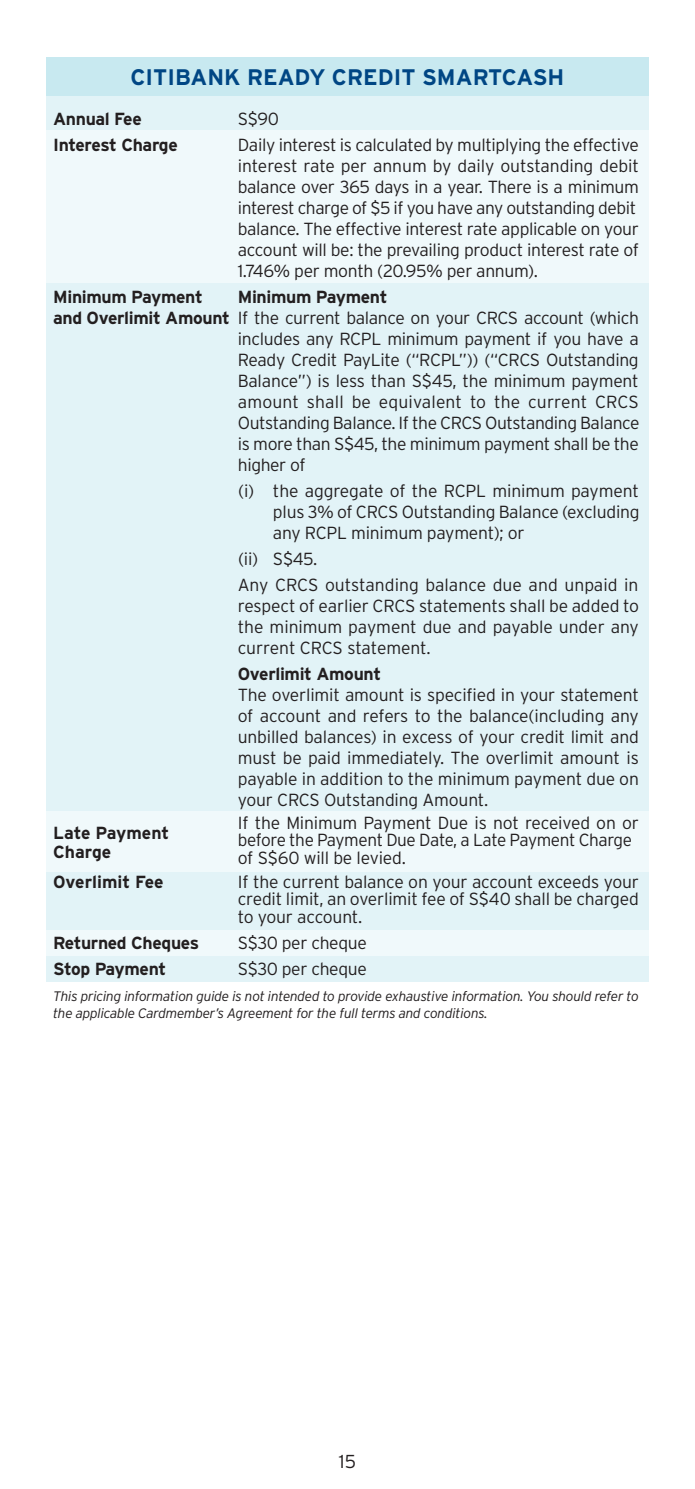
<style>
.page{position:relative;width:695px;height:1489px;background:#fff}
.page>*{position:absolute;margin:0;border:0;box-sizing:border-box;transform-origin:0 0}
.t1{font:700 22.5px "Interstate";color:#004684}
.t2{font:300 18.75px "Interstate";color:#231f20}
.t3{font:300 17.5px/21px "Interstate";letter-spacing:-.02em;color:#231f20}
.t4{font:700 17.5px "Interstate";letter-spacing:-.02em;color:#231f20}
.t5{font:300 17.5px/26px "Interstate";color:#231f20}
.t6{font:300 17.5px "Interstate";letter-spacing:.01em;color:#231f20}
.t7{font:700 17.5px/18.8px "Interstate";color:#231f20}
.t8{font:italic 300 13.75px/16.5px "Interstate";letter-spacing:-.02em;color:#231f20}
.s1{font-weight:700}
</style>
<div class="page">
<div style="left:46px;top:92px;width:602px;height:889px;background:#e2f3f7"></div>
<div style="left:46px;top:57px;width:602px;height:39px;background:#c8e9f0"></div>
<div style="left:46px;top:130px;width:602px;height:153px;background:#f0f9fb"></div>
<div style="left:46px;top:930px;width:602px;height:25px;background:#f0f9fb"></div>
<div style="left:46px;top:810px;width:602px;height:61px;background:#f0f9fb"></div>
<p class="t1" style="left:130px;top:65px;width:435px">CITIBANK READY CREDIT SMARTCASH</p>
<p class="t4" style="left:53px;top:109px;width:90px">Annual Fee</p>
<p class="t3" style="left:238px;top:108px;width:43px">S$90</p>
<p class="t4" style="left:53px;top:135px;width:126px">Interest Charge</p>
<p class="t3" style="left:238px;top:134px;width:402px">Daily interest is calculated by multiplying the effective interest rate per annum by daily outstanding debit balance over 365 days in a year. There is a minimum interest charge of $5 if you have any outstanding debit balance. The effective interest rate applicable on your account will be: the prevailing product interest rate of 1.746% per month (20.95% per annum).</p>
<p class="t4" style="left:238px;top:287px;width:151px">Minimum Payment</p>
<p class="t3" style="left:53px;top:307px;width:587px"><span class="s1">and Overlimit Amount</span> If the current balance on your CRCS account (which</p>
<p class="t3" style="left:238px;top:328px;width:402px">includes any RCPL minimum payment if you have a</p>
<p class="t3" style="left:238px;top:349px;width:402px">Ready Credit PayLite (“RCPL”)) (“CRCS Outstanding</p>
<p class="t3" style="left:238px;top:370px;width:402px">Balance”) is less than S$45, the minimum payment</p>
<p class="t6" style="left:238px;top:392px;width:402px">amount shall be equivalent to the current CRCS</p>
<p class="t3" style="left:238px;top:412px;width:403px">Outstanding Balance. If the CRCS Outstanding Balance</p>
<p class="t3" style="left:238px;top:433px;width:402px">is more than S$45, the minimum payment shall be the</p>
<p class="t3" style="left:238px;top:454px;width:69px">higher of</p>
<p class="t3" style="left:273px;top:480px;width:368px;text-align:justify;text-indent:-35px">(i) the aggregate of the RCPL minimum payment plus 3% of CRCS Outstanding Balance (excluding any RCPL minimum payment); or</p>
<p class="t5" style="left:238px;top:546px;width:402px">(ii) S$45.<br>Any CRCS outstanding balance due and unpaid in</p>
<p class="t3" style="left:238px;top:595px;width:402px;text-align:justify">respect of earlier CRCS statements shall be added to the minimum payment due and payable under any current CRCS statement.</p>
<p class="t4" style="left:238px;top:664px;width:145px">Overlimit Amount</p>
<p class="t3" style="left:238px;top:684px;width:402px">The overlimit amount is specified in your statement of account and refers to the balance(including any unbilled balances) in excess of your credit limit and must be paid immediately. The overlimit amount is payable in addition to the minimum payment due on your CRCS Outstanding Amount.<br>If the Minimum Payment Due is not received on or</p>
<p class="t3" style="left:238px;top:831px;width:396px;line-height:17.5px">before the Payment Due Date, a Late Payment Charge of S$60 will be levied.</p>
<p class="t7" style="left:53px;top:872px;width:112px">Overlimit Fee</p>
<p class="t3" style="left:238px;top:872px;width:402px;line-height:17.5px;text-align:justify">If the current balance on your account exceeds your credit limit, an overlimit fee of S$40 shall be charged to your account.</p>
<p class="t4" style="left:53px;top:932px;width:147px">Returned Cheques</p>
<p class="t3" style="left:238px;top:931px;width:130px">S$30 per cheque</p>
<p class="t4" style="left:53px;top:958px;width:115px">Stop Payment</p>
<p class="t3" style="left:238px;top:957px;width:130px">S$30 per cheque</p>
<p class="t8" style="left:53px;top:987px;width:587px">This pricing information guide is not intended to provide exhaustive information. You should refer to the applicable Cardmember’s Agreement for the full terms and conditions.</p>
<p class="t4" style="left:53px;top:287px;width:151px">Minimum Payment</p>
<p class="t7" style="left:53px;top:823px;width:118px">Late Payment<br>Charge</p>
<p class="t2" style="left:339px;top:1450px;width:19px">15</p>
</div>
